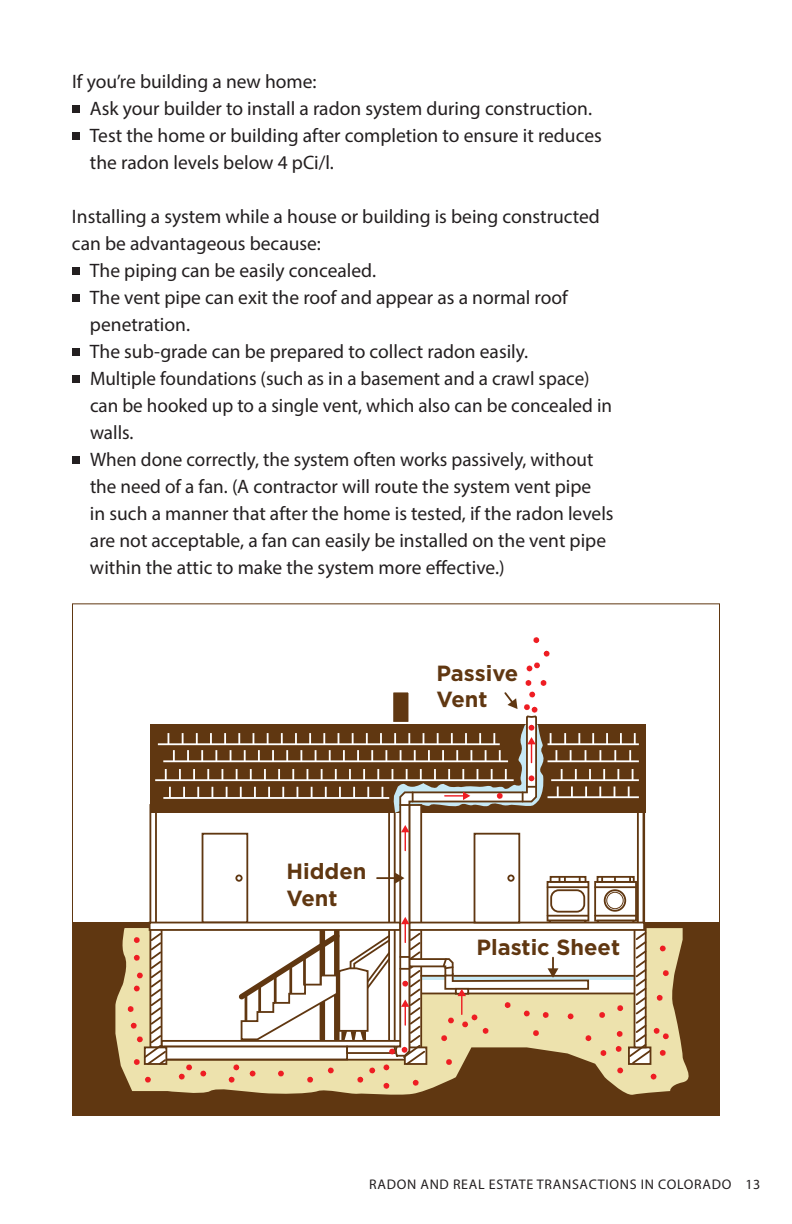
<style>
.page{position:relative;width:792px;height:1224px;background:#fff}
.page>*{position:absolute;margin:0;border:0;box-sizing:border-box;transform-origin:0 0}
.t1{font:700 22px/26.4px "Gotham";color:#603711}
.t2{font:19.6px/27px "Myriad Pro";color:#231f20}
.t3{font:14px "Myriad Pro";letter-spacing:.05em;color:#231f20}
</style>
<div class="page">
<div style="left:72px;top:105px;width:8px;height:8px;background:#231f20"></div>
<div style="left:72px;top:132px;width:8px;height:8px;background:#231f20"></div>
<div style="left:72px;top:267px;width:8px;height:8px;background:#231f20"></div>
<div style="left:72px;top:294px;width:8px;height:8px;background:#231f20"></div>
<div style="left:72px;top:348px;width:8px;height:8px;background:#231f20"></div>
<div style="left:72px;top:375px;width:8px;height:8px;background:#231f20"></div>
<div style="left:72px;top:456px;width:8px;height:8px;background:#231f20"></div>
<div style="left:72px;top:923px;width:648px;height:193px;background:#603711"></div>
<svg style="left:115px;top:928px;width:574px;height:167px"></svg>
<div style="left:637px;top:804px;width:7px;height:123px;border:2px solid #603711"></div>
<div style="left:150px;top:725px;width:496px;height:88px;background:#603711"></div>
<div style="left:445px;top:975px;width:190px;height:5px;background:#c7e9f5"></div>
<svg style="left:533px;top:637px;width:6px;height:6px"></svg>
<svg style="left:525px;top:680px;width:22px;height:18px"></svg>
<svg style="left:608px;top:888px;width:26px;height:27px"></svg>
<div style="left:594px;top:881px;width:43px;height:41px;border:2px solid #603711"></div>
<hr style="left:595px;top:915px;width:41px;height:2px;background:#603711">
<hr style="left:595px;top:886px;width:41px;height:2px;background:#603711">
<div style="left:607px;top:892px;width:16px;height:17px;background:#fff;border-radius:50%"></div>
<div style="left:606px;top:892px;width:18px;height:17px;border:1px solid #603711;border-radius:50%"></div>
<div style="left:604px;top:889px;width:22px;height:23px;border:2px solid #603711;border-radius:50%"></div>
<div style="left:597px;top:876px;width:38px;height:7px;border:2px solid #603711"></div>
<div style="left:597px;top:920px;width:38px;height:5px;border:2px solid #603711"></div>
<div style="left:392px;top:692px;width:17px;height:31px;background:#603711"></div>
<div style="left:391px;top:691px;width:19px;height:33px;border:2px solid #fff"></div>
<div style="left:634px;top:925px;width:13px;height:123px;border:2px solid #603711"></div>
<div style="left:409px;top:923px;width:235px;height:7px;background:#fff"></div>
<div style="left:408px;top:922px;width:237px;height:9px;border:2px solid #603711"></div>
<hr style="left:548px;top:743px;width:91px;height:2px;background:#fff">
<hr style="left:548px;top:760px;width:91px;height:2px;background:#fff">
<hr style="left:551px;top:779px;width:88px;height:2px;background:#fff">
<hr style="left:548px;top:796px;width:91px;height:2px;background:#fff">
<svg style="left:620px;top:733px;width:2px;height:11px"></svg>
<svg style="left:634px;top:733px;width:2px;height:11px"></svg>
<svg style="left:614px;top:750px;width:2px;height:11px"></svg>
<svg style="left:629px;top:750px;width:2px;height:11px"></svg>
<svg style="left:617px;top:769px;width:2px;height:11px"></svg>
<svg style="left:628px;top:787px;width:2px;height:10px"></svg>
<hr style="left:454px;top:975px;width:181px;height:2px;background:#603711">
<svg style="left:387px;top:715px;width:151px;height:10px"></svg>
<svg style="left:504px;top:692px;width:14px;height:17px"></svg>
<svg style="left:526px;top:651px;width:24px;height:21px"></svg>
<svg style="left:524px;top:704px;width:14px;height:9px"></svg>
<svg style="left:616px;top:930px;width:53px;height:150px;background:#e0cdaa"></svg>
<svg style="left:128px;top:725px;width:480px;height:364px"></svg>
<p class="t2" style="left:90px;top:67px;width:513px;text-indent:-18px">If you’re building a new home:<br>Ask your builder to install a radon system during construction.<br>Test the home or building after completion to ensure it reduces the radon levels below 4 pCi/l.</p>
<p class="t2" style="left:72px;top:202px;width:529px">Installing a system while a house or building is being constructed</p>
<p class="t2" style="left:72px;top:229px;width:251px">can be advantageous because:</p>
<p class="t2" style="left:90px;top:256px;width:288px">The piping can be easily concealed.</p>
<p class="t2" style="left:90px;top:283px;width:479px">The vent pipe can exit the roof and appear as a normal roof</p>
<p class="t2" style="left:90px;top:310px;width:102px">penetration.</p>
<p class="t2" style="left:90px;top:337px;width:440px">The sub-grade can be prepared to collect radon easily.</p>
<p class="t2" style="left:90px;top:364px;width:501px">Multiple foundations (such as in a basement and a crawl space)</p>
<p class="t2" style="left:90px;top:391px;width:524px">can be hooked up to a single vent, which also can be concealed in</p>
<p class="t2" style="left:90px;top:418px;width:45px">walls.</p>
<p class="t2" style="left:90px;top:445px;width:505px">When done correctly, the system often works passively, without</p>
<p class="t2" style="left:90px;top:472px;width:503px">the need of a fan. (A contractor will route the system vent pipe</p>
<p class="t2" style="left:90px;top:499px;width:525px">in such a manner that after the home is tested, if the radon levels</p>
<p class="t2" style="left:90px;top:526px;width:518px">are not acceptable, a fan can easily be installed on the vent pipe</p>
<p class="t2" style="left:90px;top:553px;width:416px">within the attic to make the system more effective.)</p>
<p class="t1" style="left:286px;top:858px;width:82px">Hidden<br>Vent</p>
<p class="t1" style="left:437px;top:659px;width:83px">Passive<br>Vent</p>
<p class="t1" style="left:477px;top:934px;width:145px">Plastic Sheet</p>
<p class="t3" style="left:369px;top:1176px;width:393px">RADON AND REAL ESTATE TRANSACTIONS IN COLORADO 13</p>
</div>
